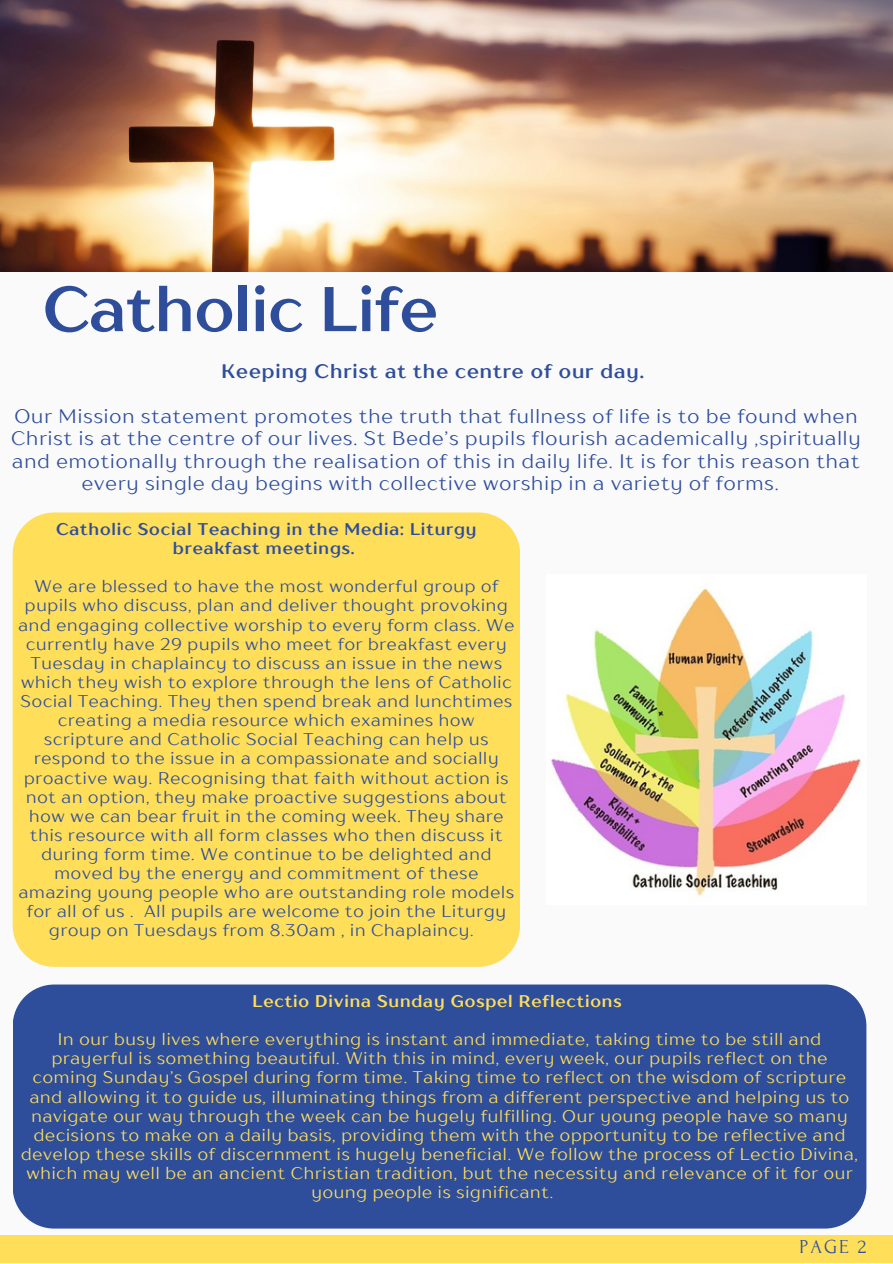
<style>
.page{position:relative;width:893px;height:1264px;background:#fff}
.page>*{position:absolute;margin:0;border:0;box-sizing:border-box;transform-origin:0 0}
.t1{font:700 63px "TT Drugs";color:#2e4e9c}
.t2{font:19.8px "Forum";color:#2e4e9c}
.t3{font:19.5px/22.5px "TT Drugs";letter-spacing:.05em;color:#2e4e9c;text-align:center}
.t4{font:700 19.5px "TT Drugs";letter-spacing:.05em;color:#2e4e9c}
.t5{font:16.8px/19px "TT Drugs";letter-spacing:.05em;color:#2e4e9c;text-align:center}
.t6{font:16.8px "TT Drugs";letter-spacing:.05em;color:#ffde59}
.t7{font:700 16.8px/19px "TT Drugs";letter-spacing:.05em;color:#2e4e9c;text-align:center}
.t8{font:700 16.8px "TT Drugs";letter-spacing:.05em;color:#ffde59}
</style>
<div class="page">
<div style="left:0;top:0;width:892px;height:1262px;background:#fafafa"></div>
<img style="left:0;top:0;width:892px;height:271px">
<div style="left:0;top:1235px;width:892px;height:27px;background:#ffde59"></div>
<div style="left:13px;top:512px;width:507px;height:454px;background:#ffde59"></div>
<div style="left:13px;top:984px;width:853px;height:244px;background:#2e4e9c"></div>
<img style="left:551px;top:588px;width:310px;height:308px">
<p class="t1" style="left:43px;top:270px;width:396px">Catholic Life</p>
<p class="t4" style="left:222px;top:359px;width:424px">Keeping Christ at the centre of our day.</p>
<p class="t3" style="left:11px;top:404px;width:850px">Our Mission statement promotes the truth that fullness of life is to be found when Christ is at the centre of our lives. St Bede’s pupils flourish academically ,spiritually and emotionally through the realisation of this in daily life. It is for this reason that every single day begins with collective worship in a variety of forms.</p>
<p class="t7" style="left:56px;top:519px;width:422px">Catholic Social Teaching in the Media: Liturgy breakfast meetings.</p>
<p class="t5" style="left:18px;top:576px;width:497px">We are blessed to have the most wonderful group of pupils who discuss, plan and deliver thought provoking and engaging collective worship to every form class. We currently have 29 pupils who meet for breakfast every Tuesday in chaplaincy to discuss an issue in the news which they wish to explore through the lens of Catholic Social Teaching. They then spend break and lunchtimes creating a media resource which examines how scripture and Catholic Social Teaching can help us respond to the issue in a compassionate and socially proactive way. Recognising that faith without action is not an option, they make proactive suggestions about how we can bear fruit in the coming week. They share this resource with all form classes who then discuss it during form time. We continue to be delighted and moved by the energy and commitment of these amazing young people who are outstanding role models for all of us . All pupils are welcome to join the Liturgy group on Tuesdays from 8.30am , in Chaplaincy.</p>
<p class="t8" style="left:252px;top:990px;width:370px">Lectio Divina Sunday Gospel Reflections</p>
<p class="t6" style="left:58px;top:1028px;width:764px">In our busy lives where everything is instant and immediate, taking time to be still and</p>
<p class="t6" style="left:52px;top:1048px;width:777px">prayerful is something beautiful. With this in mind, every week, our pupils reflect on the</p>
<p class="t6" style="left:33px;top:1067px;width:814px">coming Sunday’s Gospel during form time. Taking time to reflect on the wisdom of scripture</p>
<p class="t6" style="left:30px;top:1086px;width:820px">and allowing it to guide us, illuminating things from a different perspective and helping us to</p>
<p class="t6" style="left:31px;top:1105px;width:817px">navigate our way through the week can be hugely fulfilling. Our young people have so many</p>
<p class="t6" style="left:34px;top:1124px;width:812px">decisions to make on a daily basis, providing them with the opportunity to be reflective and</p>
<p class="t6" style="left:21px;top:1143px;width:838px">develop these skills of discernment is hugely beneficial. We follow the process of Lectio Divina,</p>
<p class="t6" style="left:26px;top:1162px;width:827px">which may well be an ancient Christian tradition, but the necessity and relevance of it for our</p>
<p class="t6" style="left:311px;top:1181px;width:243px">young people is significant.</p>
<p class="t2" style="left:799px;top:1235px;width:68px">PAGE 2</p>
</div>
